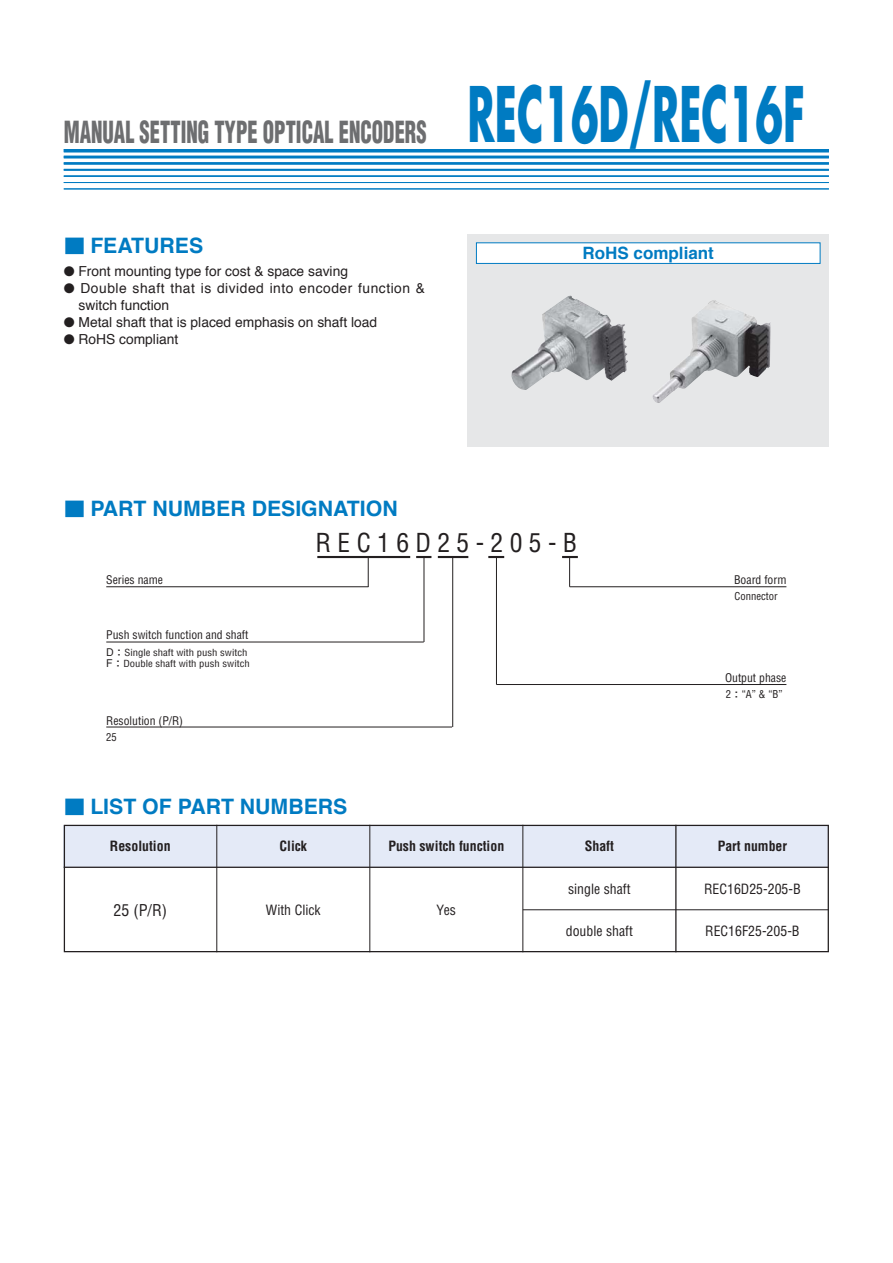
<style>
.page{position:relative;width:893px;height:1263px;background:#fff}
.page>*{position:absolute;margin:0;border:0;box-sizing:border-box;transform-origin:0 0}
.t1{font:700 74.4px "Futura";color:#007bc2;scale:.54 1}
.t2{font:900 condensed 29.7px "Helvetica";color:#6d6e70;scale:.69 1}
.t3{font:condensed 25.5px "Helvetica";color:#231f20}
.t4{font:700 21.3px "Helvetica";color:#007bc2}
.t5{font:700 16.95px "Helvetica";color:#007bc2}
.t6{font:condensed 15.9px "Helvetica";color:#231f20}
.t7{font:13.8px/17px "Helvetica";color:#231f20}
.t8{font:condensed 13.8px "Helvetica";color:#231f20}
.t9{font:700 condensed 13.8px "Helvetica";color:#231f20}
.t10{font:condensed 11.7px "Helvetica";color:#231f20}
.t11{font:condensed 10.65px "Helvetica";color:#231f20}
.t12{font:condensed 9.6px/11.7px "Helvetica";color:#231f20;scale:1.11 1}
.s1{font-family:"Shin Go Medium 90 msp RKSJ H";font-weight:400;font-size:19.2px}
.s2{font-family:"Gothic BBB Medium 90 msp RKSJ H";font-stretch:normal;font-size:10.65px}
.s3{font-family:"Gothic BBB Medium 90 msp RKSJ H";font-stretch:normal}
.s4{font-family:"Gothic BBB Medium 90 msp RKSJ H";font-stretch:normal;font-size:9.6px}
</style>
<div class="page">
<hr style="left:64px;top:149px;width:765px;height:3px;background:#007bc2">
<hr style="left:64px;top:156px;width:765px;height:2px;background:#007bc2">
<hr style="left:64px;top:162px;width:765px;height:3px;background:#007bc2">
<hr style="left:64px;top:169px;width:765px;height:2px;background:#007bc2">
<hr style="left:64px;top:175px;width:765px;height:2px;background:#007bc2">
<hr style="left:64px;top:182px;width:765px;height:1px;background:#007bc2">
<hr style="left:64px;top:189px;width:765px;height:1px;background:#007bc2">
<div style="left:468px;top:234px;width:361px;height:213px;background:#e6e7e8"></div>
<img style="left:511px;top:296px;width:117px;height:94px">
<img style="left:652px;top:300px;width:119px;height:103px">
<hr style="left:317px;top:556px;width:93px;height:2px;background:#231f20">
<svg style="left:416px;top:556px;width:15px;height:2px"></svg>
<hr style="left:438px;top:556px;width:30px;height:2px;background:#231f20">
<svg style="left:488px;top:556px;width:16px;height:2px"></svg>
<svg style="left:562px;top:556px;width:16px;height:2px"></svg>
<hr style="left:368px;top:556px;width:1px;height:31px;background:#231f20">
<hr style="left:424px;top:557px;width:1px;height:85px;background:#231f20">
<hr style="left:452px;top:557px;width:1px;height:170px;background:#231f20">
<hr style="left:496px;top:557px;width:1px;height:128px;background:#231f20">
<hr style="left:569px;top:557px;width:1px;height:30px;background:#231f20">
<hr style="left:106px;top:587px;width:262px;height:1px;background:#231f20">
<hr style="left:570px;top:587px;width:216px;height:1px;background:#231f20">
<hr style="left:106px;top:642px;width:318px;height:1px;background:#231f20">
<hr style="left:106px;top:727px;width:346px;height:1px;background:#231f20">
<hr style="left:496px;top:684px;width:290px;height:1px;background:#231f20">
<div style="left:370px;top:825px;width:153px;height:42px;background:#e4eaf7"></div>
<div style="left:523px;top:825px;width:153px;height:42px;background:#e4eaf7"></div>
<div style="left:217px;top:825px;width:153px;height:42px;background:#e4eaf7"></div>
<div style="left:64px;top:825px;width:153px;height:42px;background:#e4eaf7"></div>
<div style="left:676px;top:825px;width:153px;height:42px;background:#e4eaf7"></div>
<hr style="left:217px;top:825px;width:1px;height:127px;background:#231f20">
<hr style="left:370px;top:825px;width:1px;height:127px;background:#231f20">
<hr style="left:523px;top:825px;width:1px;height:127px;background:#231f20">
<hr style="left:64px;top:867px;width:765px;height:1px;background:#231f20">
<hr style="left:675px;top:825px;width:1px;height:127px;background:#231f20">
<hr style="left:523px;top:910px;width:306px;height:1px;background:#231f20">
<div style="left:64px;top:825px;width:765px;height:127px;border:1px solid #231f20"></div>
<div style="left:476px;top:243px;width:344px;height:20px;background:#fff"></div>
<div style="left:476px;top:243px;width:344px;height:21px;border:1px solid #007bc2"></div>
<h2 class="t2" style="left:64px;top:121px;width:527px">MANUAL SETTING TYPE OPTICAL ENCODERS</h2>
<h3 class="t4" style="left:64px;top:236px;width:141px"><span class="s1">■</span> FEATURES</h3>
<p class="t7" style="left:79px;top:264px;width:348px">Front mounting type for cost &amp; space saving<br>Double shaft that is divided into encoder function &amp; switch function<br>Metal shaft that is placed emphasis on shaft load<br>RoHS compliant</p>
<h1 class="t1" style="left:468px;top:80px;width:626px">REC16D/REC16F</h1>
<p class="t5" style="left:583px;top:246px;width:133px">RoHS compliant</p>
<h3 class="t4" style="left:64px;top:500px;width:335px"><span class="s1">■</span> PART NUMBER DESIGNATION</h3>
<h3 class="t3" style="left:316px;top:533px;width:263px">R E C 1 6 D 2 5 - 2 0 5 - B</h3>
<p class="t10" style="left:106px;top:575px;width:58px">Series name</p>
<p class="t10" style="left:106px;top:631px;width:144px">Push switch function and shaft</p>
<p class="t12" style="left:106px;top:647px;width:131px"><span class="s2">D</span><span class="s3">：</span>Single shaft with push switch<br><span class="s2">F</span><span class="s3">：</span>Double shaft with push switch</p>
<p class="t10" style="left:106px;top:716px;width:78px">Resolution (P/R)</p>
<p class="t11" style="left:106px;top:733px;width:12px">25</p>
<h3 class="t4" style="left:64px;top:797px;width:285px"><span class="s1">■</span> LIST OF PART NUMBERS</h3>
<p class="t9" style="left:110px;top:841px;width:62px">Resolution</p>
<p class="t6" style="left:113px;top:904px;width:55px">25 (P/R)</p>
<p class="t9" style="left:279px;top:841px;width:29px">Click</p>
<p class="t9" style="left:388px;top:841px;width:117px">Push switch function</p>
<p class="t9" style="left:585px;top:841px;width:31px">Shaft</p>
<p class="t8" style="left:266px;top:905px;width:56px">With Click</p>
<p class="t8" style="left:436px;top:905px;width:21px">Yes</p>
<p class="t8" style="left:568px;top:883px;width:64px">single shaft</p>
<p class="t8" style="left:566px;top:926px;width:69px">double shaft</p>
<p class="t10" style="left:734px;top:575px;width:54px">Board form</p>
<p class="t11" style="left:734px;top:592px;width:45px">Connector</p>
<p class="t10" style="left:725px;top:673px;width:63px">Output phase</p>
<p class="t11" style="left:726px;top:690px;width:58px">2<span class="s4">：</span>“A” &amp; “B”</p>
<p class="t9" style="left:718px;top:841px;width:71px">Part number</p>
<p class="t8" style="left:704px;top:883px;width:98px">REC16D25-205-B</p>
<p class="t8" style="left:705px;top:926px;width:96px">REC16F25-205-B</p>
</div>
